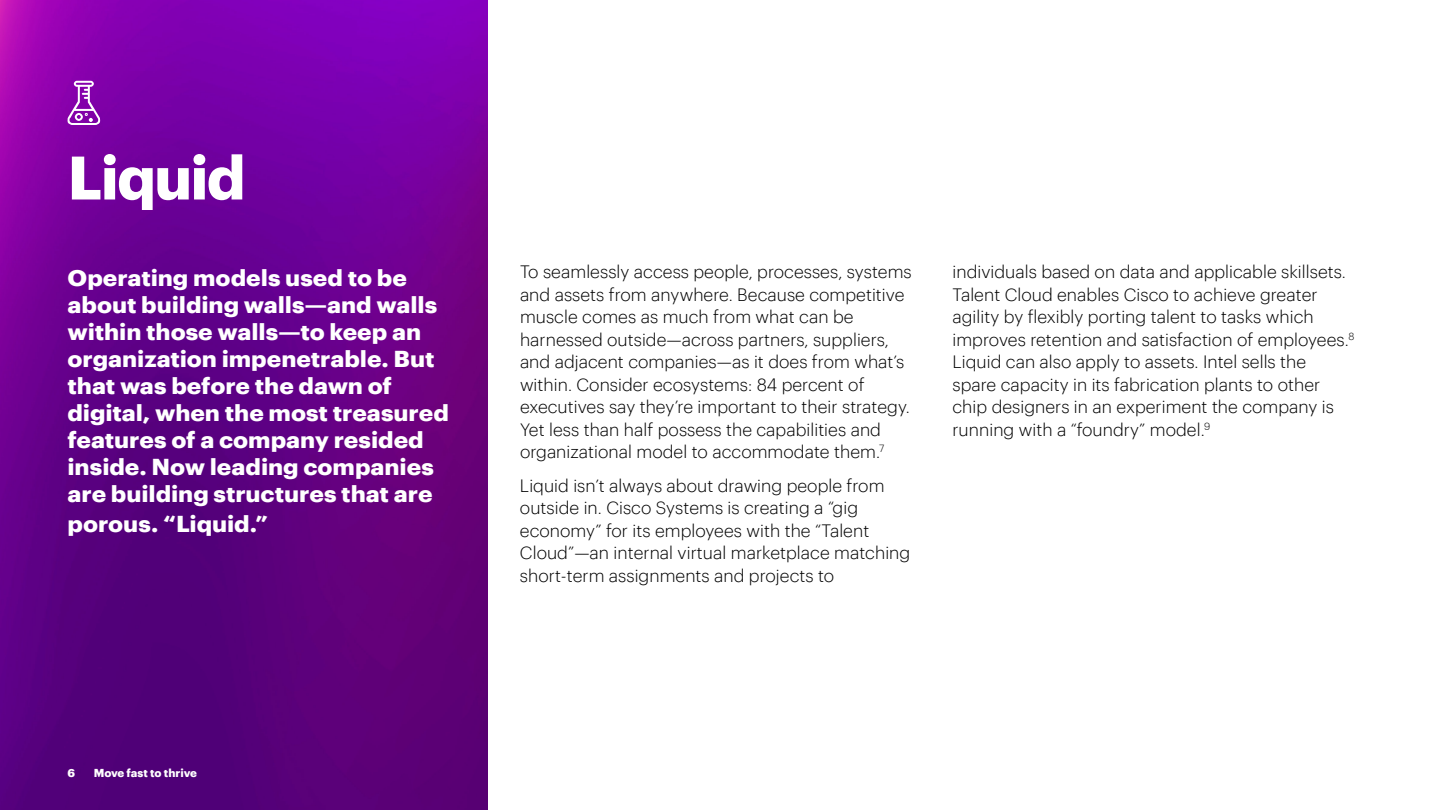
<style>
.page{position:relative;width:1440px;height:810px;background:#fff}
.page>*{position:absolute;margin:0;border:0;box-sizing:border-box;transform-origin:0 0}
.t1{font:700 60px "Graphik";letter-spacing:-.03em;color:#fff}
.t2{font:700 22.5px/27px "Graphik";color:#fff;scale:1.06 1}
.t3{font:300 17.5px/22.5px "Graphik";color:#000}
.t4{font:700 11.25px "Graphik";color:#fff}
</style>
<div class="page">
<img style="left:1px;top:1px;width:486px;height:809px">
<svg style="left:67px;top:81px;width:33px;height:44px"></svg>
<h1 class="t1" style="left:68px;top:131px;width:180px">Liquid</h1>
<p class="t2" style="left:68px;top:262px;width:361px">Operating models used to be about building walls—and walls within those walls—to keep an organization impenetrable. But that was before the dawn of digital, when the most treasured features of a company resided inside. Now leading companies are building structures that are</p>
<p class="t2" style="left:68px;top:508px;width:191px">porous. “Liquid.”</p>
<p class="t3" style="left:520px;top:259px;width:393px">To seamlessly access people, processes, systems and assets from anywhere. Because competitive muscle comes as much from what can be harnessed outside—across partners, suppliers, and adjacent companies—as it does from what’s within. Consider ecosystems: 84 percent of executives say they’re important to their strategy.<br>Yet less than half possess the capabilities and organizational model to accommodate them.<sup>7</sup></p>
<p class="t3" style="left:520px;top:473px;width:392px">Liquid isn’t always about drawing people from outside in. Cisco Systems is creating a “gig economy” for its employees with the “Talent Cloud”—an internal virtual marketplace matching short-term assignments and projects to</p>
<p class="t3" style="left:952px;top:259px;width:403px">individuals based on data and applicable skillsets.<br>Talent Cloud enables Cisco to achieve greater agility by flexibly porting talent to tasks which improves retention and satisfaction of employees.<sup>8<br></sup>Liquid can also apply to assets. Intel sells the spare capacity in its fabrication plants to other chip designers in an experiment the company is running with a “foundry” model.<sup>9</sup></p>
<p class="t4" style="left:68px;top:764px;width:9px">6</p>
<p class="t4" style="left:94px;top:764px;width:105px">Move fast to thrive</p>
</div>
